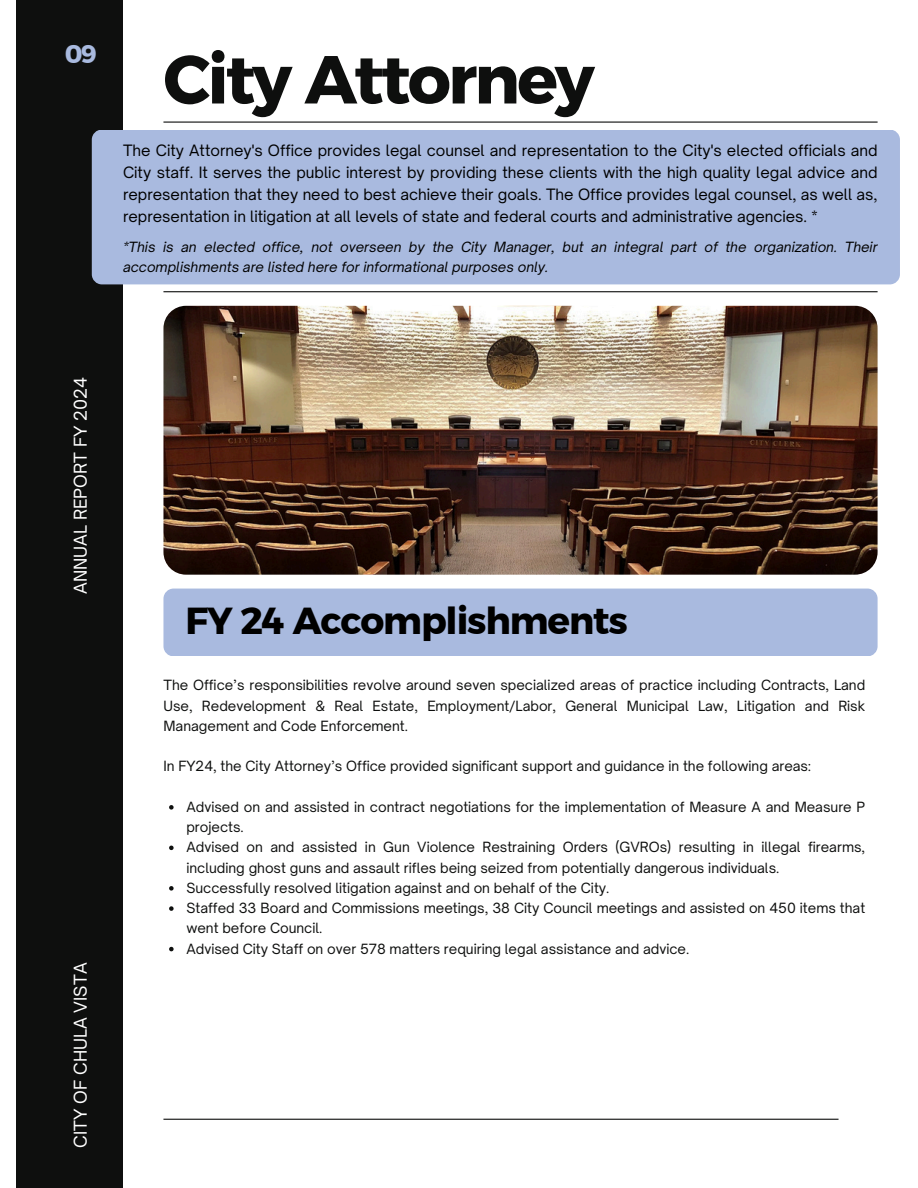
<style>
.page{position:relative;width:918px;height:1188px;background:#fff}
.page>*{position:absolute;margin:0;border:0;box-sizing:border-box;transform-origin:0 0}
.t1{font:67.8px "Kief Montaser Bold";letter-spacing:-.04em;color:#0e0f0e}
.t2{font:37.5px "Kief Montaser Bold";letter-spacing:-.03em;color:#000}
.t3{font:25.35px "Kief Montaser Bold";color:#a9badf}
.t4{font:16.95px "Open Sauce One";color:#fff}
.t5{font:15px/22px "Open Sauce One";color:#000;text-align:justify}
.t6{font:13.5px/20.2px "Open Sauce One";color:#0e0f0e}
.t7{font:italic 13.5px/20px "Open Sauce One";color:#000}
</style>
<div class="page">
<div style="left:163px;top:589px;width:715px;height:67px;background:#a9badf;border-radius:10px"></div>
<div style="left:16px;top:0;width:107px;height:1188px;background:#0e0f0e"></div>
<hr style="left:163px;top:122px;width:715px;height:1px;background:#0e0f0e">
<div style="left:92px;top:130px;width:808px;height:154px;background:#a9badf;border-radius:10px"></div>
<hr style="left:163px;top:291px;width:715px;height:1px;background:#0e0f0e">
<hr style="left:163px;top:1119px;width:676px;height:1px;background:#0e0f0e">
<img style="left:163px;top:306px;width:715px;height:269px;border-radius:23px">
<svg style="left:169px;top:805px;width:5px;height:5px"></svg>
<svg style="left:169px;top:846px;width:5px;height:4px"></svg>
<svg style="left:169px;top:886px;width:5px;height:5px"></svg>
<svg style="left:169px;top:906px;width:5px;height:5px"></svg>
<svg style="left:169px;top:947px;width:5px;height:4px"></svg>
<h4 class="t3" style="left:65px;top:39px;width:34px">09</h4>
<h3 class="t1" style="left:163px;top:38px;width:433px">City Attorney</h3>
<p class="t5" style="left:123px;top:139px;width:756px">The City Attorney's Office provides legal counsel and representation to the City's elected officials and City staff. It serves the public interest by providing these clients with the high quality legal advice and representation that they need to best achieve their goals. The Office provides legal counsel, as well as, representation in litigation at all levels of state and federal courts and administrative agencies. *</p>
<h3 class="t7" style="left:123px;top:236px;width:756px">*This is an elected office, not overseen by the City Manager, but an integral part of the organization. Their accomplishments are listed here for informational purposes only.</h3>
<h2 class="t4" style="left:70px;top:594px;width:219px;rotate:-90deg">ANNUAL REPORT FY 2024</h2>
<p class="t4" style="left:70px;top:1148px;width:186px;rotate:-90deg">CITY OF CHULA VISTA</p>
<h1 class="t2" style="left:185px;top:598px;width:444px">FY 24 Accomplishments</h1>
<h4 class="t6" style="left:163px;top:675px;width:703px;text-align:justify">The Office’s responsibilities revolve around seven specialized areas of practice including Contracts, Land Use, Redevelopment &amp; Real Estate, Employment/Labor, General Municipal Law, Litigation and Risk Management and Code Enforcement.</h4>
<h4 class="t6" style="left:163px;top:756px;width:649px">In FY24, the City Attorney’s Office provided significant support and guidance in the following areas:</h4>
<p class="t6" style="left:186px;top:797px;width:680px">Advised on and assisted in contract negotiations for the implementation of Measure A and Measure P projects.</p>
<p class="t6" style="left:186px;top:837px;width:680px">Advised on and assisted in Gun Violence Restraining Orders (GVROs) resulting in illegal firearms, including ghost guns and assault rifles being seized from potentially dangerous individuals.</p>
<p class="t6" style="left:186px;top:878px;width:425px">Successfully resolved litigation against and on behalf of the City.</p>
<p class="t6" style="left:186px;top:898px;width:680px">Staffed 33 Board and Commissions meetings, 38 City Council meetings and assisted on 450 items that went before Council.</p>
<p class="t6" style="left:186px;top:938px;width:504px">Advised City Staff on over 578 matters requiring legal assistance and advice.</p>
</div>
